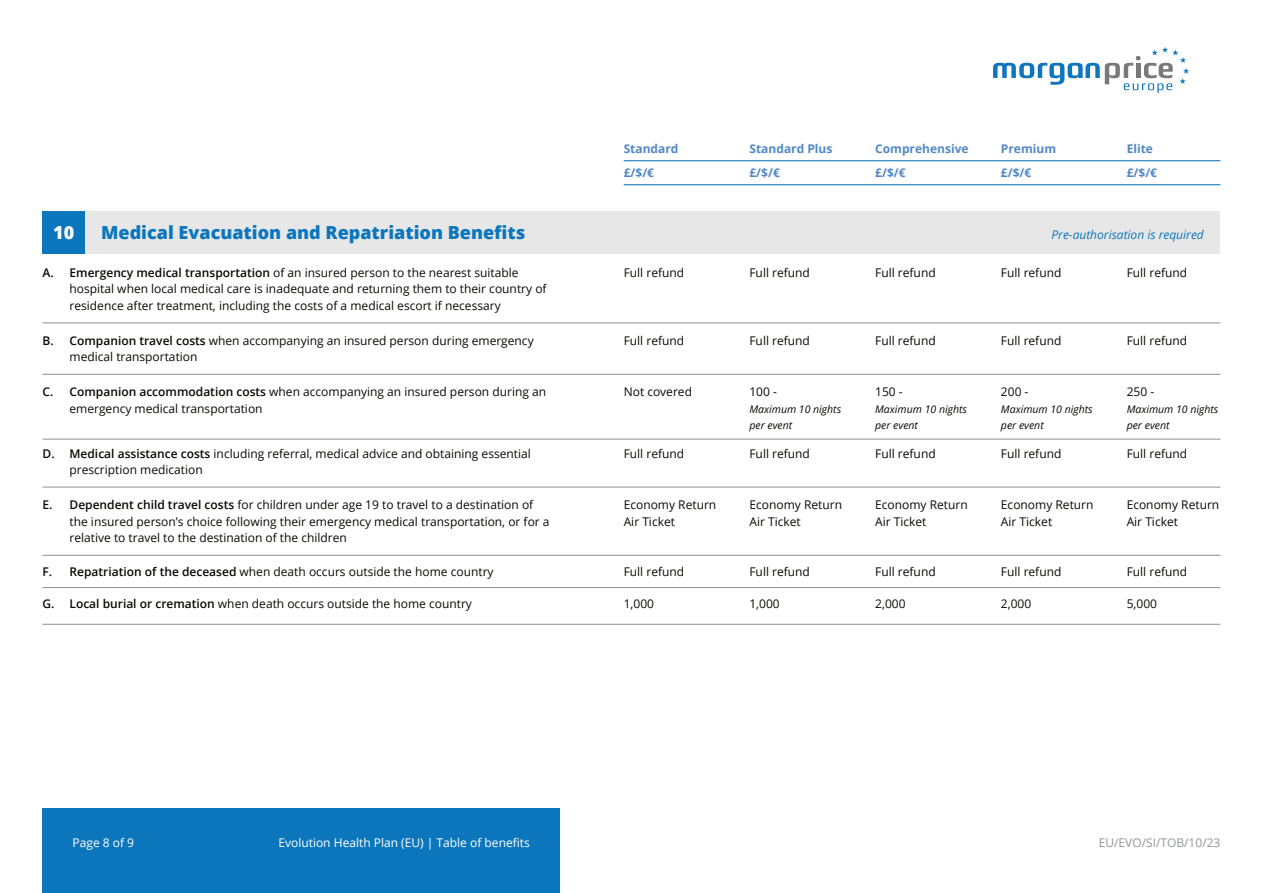
<style>
.page{position:relative;width:1263px;height:893px;background:#fff}
.page>*{position:absolute;margin:0;border:0;box-sizing:border-box;transform-origin:0 0}
.t1{font:800 18px "Open Sans";color:#0c76bd}
.t2{font:800 18px "Open Sans";color:#fff}
.t3{font:12px/16.5px "Open Sans";color:#0c0806}
.t4{font:700 12px "Open Sans";color:#5188c7}
.t5{font:12px "Open Sans";color:#fff}
.t6{font:italic 12px "Open Sans";color:#0c76bd}
.t7{font:12px "Open Sans";color:#939598}
.t8{font:italic 10.5px/16.5px "Open Sans";color:#0c0806}
.s1{font-weight:600}
</style>
<div class="page">
<div style="left:43px;top:808px;width:517px;height:85px;background:#0c76bd"></div>
<svg style="left:993px;top:47px;width:196px;height:46px"></svg>
<hr style="left:624px;top:184px;width:596px;height:1px;background:#0c76bd">
<hr style="left:624px;top:160px;width:596px;height:1px;background:#0c76bd">
<div style="left:43px;top:211px;width:1177px;height:43px;background:#e6e7e6"></div>
<div style="left:43px;top:211px;width:42px;height:43px;background:#0c76bd"></div>
<hr style="left:43px;top:322px;width:1177px;height:1px;background:#939598">
<hr style="left:43px;top:374px;width:1177px;height:1px;background:#939598">
<hr style="left:43px;top:439px;width:1177px;height:1px;background:#939598">
<hr style="left:43px;top:486px;width:1177px;height:2px;background:#939598">
<hr style="left:43px;top:624px;width:1177px;height:1px;background:#939598">
<hr style="left:43px;top:555px;width:1177px;height:1px;background:#939598">
<hr style="left:43px;top:587px;width:1177px;height:1px;background:#939598">
<p class="t4" style="left:624px;top:141px;width:56px">Standard</p>
<p class="t4" style="left:749px;top:141px;width:85px">Standard Plus</p>
<p class="t4" style="left:875px;top:141px;width:95px">Comprehensive</p>
<p class="t4" style="left:1001px;top:141px;width:57px">Premium</p>
<p class="t4" style="left:1127px;top:141px;width:28px">Elite</p>
<p class="t4" style="left:624px;top:165px;width:32px">£/$/€</p>
<p class="t4" style="left:749px;top:165px;width:32px">£/$/€</p>
<p class="t4" style="left:875px;top:165px;width:32px">£/$/€</p>
<p class="t4" style="left:1001px;top:165px;width:32px">£/$/€</p>
<p class="t4" style="left:1127px;top:165px;width:32px">£/$/€</p>
<p class="t2" style="left:53px;top:219px;width:23px">10</p>
<p class="t1" style="left:101px;top:219px;width:426px">Medical Evacuation and Repatriation Benefits</p>
<p class="t3" style="left:70px;top:264px;width:479px;text-indent:-27px"><span class="s1">A. Emergency medical transportation</span> of an insured person to the nearest suitable hospital when local medical care is inadequate and returning them to their country of residence after treatment, including the costs of a medical escort if necessary</p>
<p class="t3" style="left:624px;top:264px;width:62px">Full refund</p>
<p class="t3" style="left:749px;top:264px;width:62px">Full refund</p>
<p class="t3" style="left:875px;top:264px;width:62px">Full refund</p>
<p class="t3" style="left:1001px;top:264px;width:62px">Full refund</p>
<p class="t3" style="left:1127px;top:264px;width:62px">Full refund</p>
<p class="t3" style="left:70px;top:332px;width:466px;text-indent:-27px"><span class="s1">B. Companion travel costs</span> when accompanying an insured person during emergency medical transportation</p>
<p class="t3" style="left:624px;top:332px;width:62px">Full refund</p>
<p class="t3" style="left:749px;top:332px;width:62px">Full refund</p>
<p class="t3" style="left:875px;top:332px;width:62px">Full refund</p>
<p class="t3" style="left:1001px;top:332px;width:62px">Full refund</p>
<p class="t3" style="left:1127px;top:332px;width:62px">Full refund</p>
<p class="t3" style="left:70px;top:383px;width:478px;text-indent:-27px"><span class="s1">C. Companion accommodation costs</span> when accompanying an insured person during an emergency medical transportation</p>
<p class="t3" style="left:624px;top:383px;width:70px">Not covered</p>
<p class="t3" style="left:875px;top:383px;width:29px">150 -</p>
<p class="t6" style="left:1051px;top:227px;width:154px">Pre-authorisation is required</p>
<p class="t3" style="left:749px;top:383px;width:29px">100 -</p>
<p class="t8" style="left:749px;top:400px;width:93px">Maximum 10 nights per event</p>
<p class="t3" style="left:1001px;top:383px;width:29px">200 -</p>
<p class="t8" style="left:1001px;top:400px;width:93px">Maximum 10 nights per event</p>
<p class="t3" style="left:1127px;top:383px;width:29px">250 -</p>
<p class="t8" style="left:1127px;top:400px;width:93px">Maximum 10 nights per event</p>
<p class="t8" style="left:875px;top:400px;width:93px">Maximum 10 nights per event</p>
<p class="t3" style="left:70px;top:445px;width:463px;text-indent:-27px"><span class="s1">D. Medical assistance costs</span> including referral, medical advice and obtaining essential prescription medication</p>
<p class="t3" style="left:624px;top:445px;width:62px">Full refund</p>
<p class="t3" style="left:749px;top:445px;width:62px">Full refund</p>
<p class="t3" style="left:875px;top:445px;width:62px">Full refund</p>
<p class="t3" style="left:1001px;top:445px;width:62px">Full refund</p>
<p class="t3" style="left:1127px;top:445px;width:62px">Full refund</p>
<p class="t3" style="left:70px;top:496px;width:482px;text-indent:-27px"><span class="s1">E. Dependent child travel costs</span> for children under age 19 to travel to a destination of the insured person’s choice following their emergency medical transportation, or for a relative to travel to the destination of the children</p>
<p class="t3" style="left:624px;top:496px;width:94px">Economy Return<br>Air Ticket</p>
<p class="t3" style="left:875px;top:496px;width:94px">Economy Return<br>Air Ticket</p>
<p class="t3" style="left:1001px;top:496px;width:94px">Economy Return<br>Air Ticket</p>
<p class="t3" style="left:1127px;top:496px;width:94px">Economy Return<br>Air Ticket</p>
<p class="t3" style="left:749px;top:496px;width:94px">Economy Return<br>Air Ticket</p>
<p class="t3" style="left:43px;top:563px;width:453px"><span class="s1">F. Repatriation of the deceased</span> when death occurs outside the home country</p>
<p class="t3" style="left:624px;top:563px;width:62px">Full refund</p>
<p class="t3" style="left:749px;top:563px;width:62px">Full refund</p>
<p class="t3" style="left:875px;top:563px;width:62px">Full refund</p>
<p class="t3" style="left:1001px;top:563px;width:62px">Full refund</p>
<p class="t3" style="left:1127px;top:563px;width:62px">Full refund</p>
<p class="t3" style="left:43px;top:595px;width:431px"><span class="s1">G. Local burial or cremation</span> when death occurs outside the home country</p>
<p class="t3" style="left:624px;top:595px;width:32px">1,000</p>
<p class="t3" style="left:749px;top:595px;width:32px">1,000</p>
<p class="t3" style="left:875px;top:595px;width:32px">2,000</p>
<p class="t3" style="left:1001px;top:595px;width:32px">2,000</p>
<p class="t3" style="left:1127px;top:595px;width:32px">5,000</p>
<p class="t5" style="left:73px;top:834px;width:63px">Page 8 of 9</p>
<p class="t5" style="left:278px;top:834px;width:253px">Evolution Health Plan (EU) | Table of benefits</p>
<p class="t7" style="left:1099px;top:834px;width:123px">EU/EVO/SI/TOB/10/23</p>
</div>
